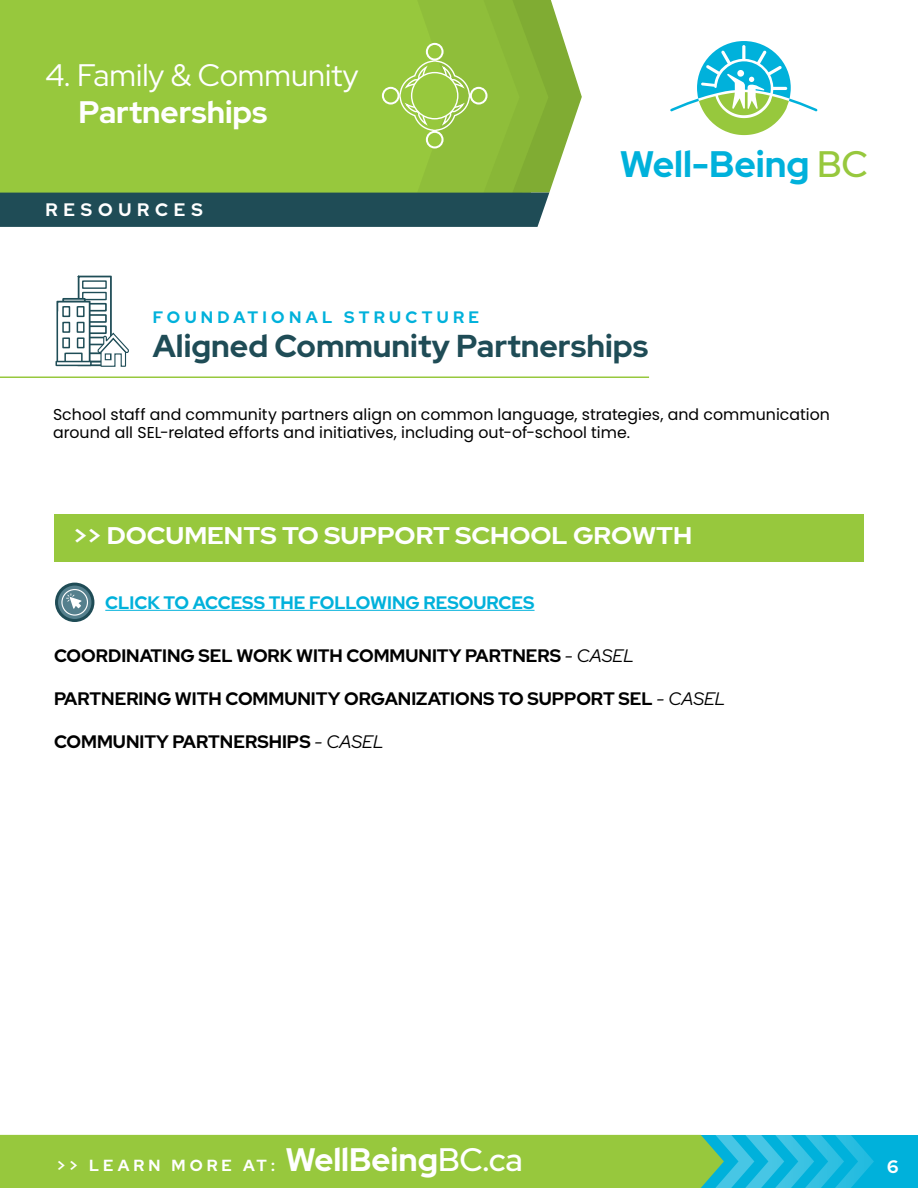
<style>
.page{position:relative;width:918px;height:1188px;background:#fff}
.page>*{position:absolute;margin:0;border:0;box-sizing:border-box;transform-origin:0 0}
.t1{font:700 36.75px "Red Hat Display";color:#00b1db}
.t2{font:700 31.5px "Red Hat Display";color:#1f4c56}
.t3{font:30.9px "Red Hat Display";color:#fff}
.t4{font:700 30.9px "Red Hat Display";color:#fff}
.t5{font:700 24px "Red Hat Display";color:#fff;scale:1.08 1}
.t6{font:700 18px "Red Hat Display";color:#000}
.t7{font:700 18px "Red Hat Display";color:#00b1db}
.t8{font:700 18px "Red Hat Display";letter-spacing:.32em;color:#fff}
.t9{font:700 16.5px "Red Hat Display";letter-spacing:.26em;color:#00b1db}
.t10{font:700 16.05px "Red Hat Display";color:#fff}
.t11{font:15.75px/18px "Poppins";letter-spacing:.005em;color:#000}
.s1{font-weight:500;color:#97c83d}
.s2{font-weight:400;font-style:italic}
.s3{font-size:32.4px}
.s4{font-weight:500;font-size:32.4px}
</style>
<div class="page">
<div style="left:698px;top:1135px;width:220px;height:53px;background:#00b1db"></div>
<svg style="left:0;top:1135px;width:874px;height:53px;background:#80c55a"></svg>
<svg style="left:670px;top:41px;width:148px;height:94px"></svg>
<hr style="left:0;top:376px;width:649px;height:2px;background:#97c83d">
<svg style="left:56px;top:276px;width:73px;height:91px"></svg>
<div style="left:55px;top:361px;width:37px;height:5px;border:2px solid #1f4d57"></div>
<div style="left:54px;top:514px;width:810px;height:48px;background:#97c83d"></div>
<svg style="left:0;top:0;width:582px;height:227px;background:#87b547"></svg>
<div style="left:428px;top:45px;width:14px;height:14px;background:#97c83d;border-radius:50%"></div>
<div style="left:384px;top:89px;width:14px;height:13px;background:#97c83d;border-radius:50%"></div>
<div style="left:428px;top:133px;width:14px;height:13px;background:#97c83d;border-radius:50%"></div>
<div style="left:472px;top:89px;width:13px;height:13px;background:#97c83d;border-radius:50%"></div>
<div style="left:412px;top:73px;width:46px;height:46px;background:#97c83d;border-radius:50%"></div>
<div style="left:411px;top:72px;width:48px;height:47px;border:1px solid #fff;border-radius:50%"></div>
<hr style="left:105px;top:610px;width:430px;height:1px;background:#00b1db">
<svg style="left:57px;top:584px;width:36px;height:37px"></svg>
<div style="left:55px;top:583px;width:39px;height:39px;border:3px solid #1f4c56;border-radius:50%"></div>
<svg style="left:61px;top:589px;width:27px;height:27px"></svg>
<h3 class="t3" style="left:46px;top:55px;width:315px">4. Family &amp; Community</h3>
<h3 class="t4" style="left:79px;top:92px;width:190px">Partnerships</h3>
<p class="t8" style="left:46px;top:198px;width:159px">RESOURCES</p>
<h1 class="t1" style="left:620px;top:140px;width:249px">Well-Being <span class="s1">BC</span></h1>
<p class="t9" style="left:153px;top:306px;width:328px">FOUNDATIONAL STRUCTURE</p>
<h2 class="t2" style="left:153px;top:325px;width:497px">Aligned Community Partnerships</h2>
<p class="t11" style="left:53px;top:406px;width:778px">School staff and community partners align on common language, strategies, and communication around all SEL-related efforts and initiatives, including out-of-school time.</p>
<h3 class="t5" style="left:74px;top:520px;width:574px">&gt;&gt; DOCUMENTS TO SUPPORT SCHOOL GROWTH</h3>
<p class="t7" style="left:105px;top:590px;width:431px">CLICK TO ACCESS THE FOLLOWING RESOURCES</p>
<p class="t6" style="left:54px;top:644px;width:582px">COORDINATING SEL WORK WITH COMMUNITY PARTNERS <span class="s2">- CASEL</span></p>
<p class="t6" style="left:54px;top:687px;width:673px">PARTNERING WITH COMMUNITY ORGANIZATIONS TO SUPPORT SEL <span class="s2">- CASEL</span></p>
<p class="t6" style="left:54px;top:730px;width:331px">COMMUNITY PARTNERSHIPS <span class="s2">- CASEL</span></p>
<p class="t10" style="left:57px;top:1154px;width:467px">&gt; &gt; L E A R N M O R E AT : <span class="s3">WellBeing</span><span class="s4">BC.ca</span></p>
<p class="t8" style="left:887px;top:1155px;width:13px">6</p>
</div>
